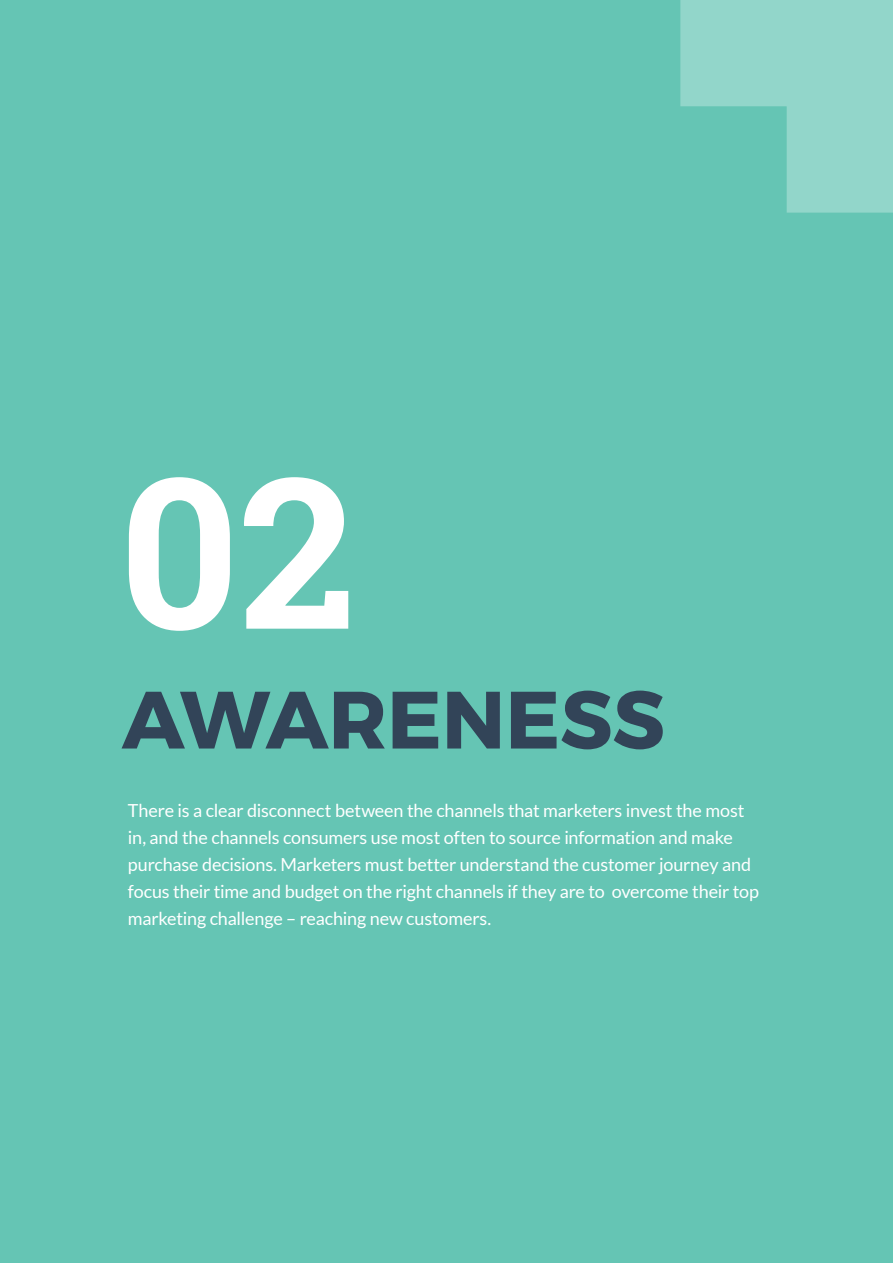
<style>
.page{position:relative;width:893px;height:1263px;background:#65c5b4}
.page>*{position:absolute;margin:0;border:0;box-sizing:border-box;transform-origin:0 0}
.t1{font:700 210px "Roboto Slab";color:#fff}
.t2{font:700 81px "Montserrat";color:#324458}
.t3{font:18px/27px "Lato";letter-spacing:-.01em;color:#fff}
</style>
<div class="page">
<svg style="left:680px;top:0;width:213px;height:213px;fill:#92d6ca"></svg>
<h1 class="t1" style="left:119px;top:409px;width:238px">02</h1>
<h2 class="t2" style="left:122px;top:655px;width:544px">AWARENESS</h2>
<p class="t3" style="left:128px;top:797px;width:632px">There is a clear disconnect between the channels that marketers invest the most in, and the channels consumers use most often to source information and make purchase decisions. Marketers must better understand the customer journey and focus their time and budget on the right channels if they are to overcome their top marketing challenge – reaching new customers.</p>
</div>
